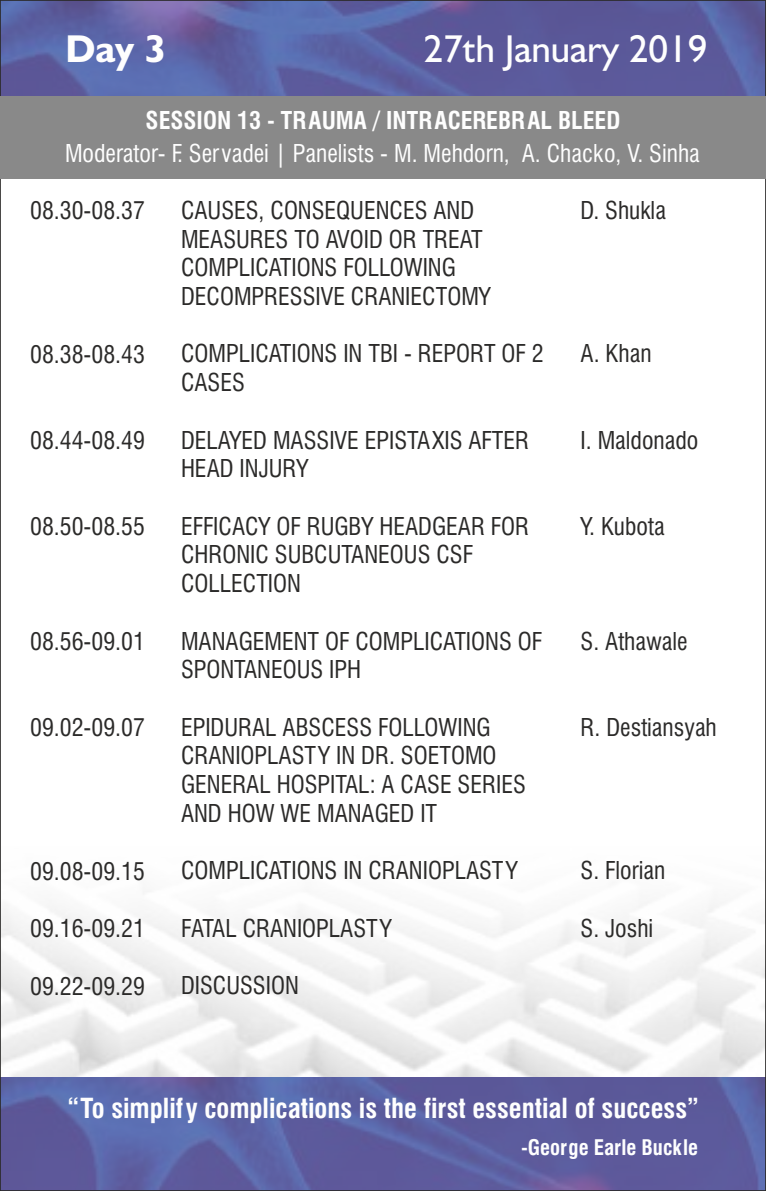
<style>
.page{position:relative;width:766px;height:1191px;background:#fff}
.page>*{position:absolute;margin:0;border:0;box-sizing:border-box;transform-origin:0 0}
.t1{font:39px "Humanist 521 BT";color:#fefefe}
.t2{font:700 39px "Humanist 521 BT";color:#fefefe}
.t3{font:700 condensed 27px "Halvett";color:#fefefe}
.t4{font:24px/28.8px "Halvett Condensed";color:#2b2a29}
.t5{font:24px "Halvett Condensed";color:#fefefe}
.t6{font:700 condensed 24px "Halvett";color:#fefefe}
.t7{font:700 condensed 21px "Halvett";color:#fefefe}
</style>
<div class="page">
<img style="left:3px;top:3px;width:759px;height:93px">
<img style="left:3px;top:1077px;width:759px;height:111px">
<div style="left:0;top:96px;width:765px;height:83px;background:#898989"></div>
<h1 class="t2" style="left:65px;top:32px;width:102px">Day 3</h1>
<h1 class="t1" style="left:423px;top:32px;width:285px">27th January 2019</h1>
<p class="t6" style="left:146px;top:106px;width:476px">SESSION 13 - TRAUMA / INTRACEREBRAL BLEED</p>
<p class="t5" style="left:65px;top:139px;width:636px">Moderator- F. Servadei | Panelists - M. Mehdorn, A. Chacko, V. Sinha</p>
<p class="t4" style="left:30px;top:196px;width:116px">08.30-08.37</p>
<p class="t4" style="left:30px;top:340px;width:116px">08.38-08.43</p>
<p class="t4" style="left:30px;top:426px;width:116px">08.44-08.49</p>
<p class="t4" style="left:30px;top:512px;width:116px">08.50-08.55</p>
<p class="t4" style="left:30px;top:627px;width:116px">08.56-09.01</p>
<p class="t4" style="left:30px;top:713px;width:116px">09.02-09.07</p>
<p class="t4" style="left:30px;top:856px;width:116px">09.08-09.15</p>
<p class="t4" style="left:30px;top:914px;width:116px">09.16-09.21</p>
<p class="t4" style="left:30px;top:971px;width:116px">09.22-09.29</p>
<p class="t4" style="left:181px;top:196px;width:311px">CAUSES, CONSEQUENCES AND<br>MEASURES TO AVOID OR TREAT<br>COMPLICATIONS FOLLOWING<br>DECOMPRESSIVE CRANIECTOMY</p>
<p class="t4" style="left:181px;top:339px;width:364px">COMPLICATIONS IN TBI - REPORT OF 2<br>CASES</p>
<p class="t4" style="left:181px;top:425px;width:349px">DELAYED MASSIVE EPISTAXIS AFTER<br>HEAD INJURY</p>
<p class="t4" style="left:181px;top:511px;width:349px">EFFICACY OF RUGBY HEADGEAR FOR<br>CHRONIC SUBCUTANEOUS CSF<br>COLLECTION</p>
<p class="t4" style="left:181px;top:626px;width:362px">MANAGEMENT OF COMPLICATIONS OF<br>SPONTANEOUS IPH</p>
<p class="t4" style="left:181px;top:712px;width:346px">EPIDURAL ABSCESS FOLLOWING<br>CRANIOPLASTY IN DR. SOETOMO<br>GENERAL HOSPITAL: A CASE SERIES<br>AND HOW WE MANAGED IT</p>
<p class="t4" style="left:181px;top:856px;width:338px">COMPLICATIONS IN CRANIOPLASTY</p>
<p class="t4" style="left:181px;top:913px;width:212px">FATAL CRANIOPLASTY</p>
<p class="t4" style="left:181px;top:971px;width:119px">DISCUSSION</p>
<p class="t4" style="left:580px;top:196px;width:87px">D. Shukla</p>
<p class="t4" style="left:580px;top:339px;width:72px">A. Khan</p>
<p class="t4" style="left:580px;top:425px;width:119px">I. Maldonado</p>
<p class="t4" style="left:580px;top:511px;width:86px">Y. Kubota</p>
<p class="t4" style="left:580px;top:626px;width:109px">S. Athawale</p>
<p class="t4" style="left:580px;top:712px;width:138px">R. Destiansyah</p>
<p class="t4" style="left:580px;top:856px;width:86px">S. Florian</p>
<p class="t4" style="left:580px;top:913px;width:74px">S. Joshi</p>
<p class="t3" style="left:67px;top:1092px;width:633px">“To simplify complications is the first essential of success”</p>
<p class="t7" style="left:521px;top:1134px;width:178px">-George Earle Buckle</p>
</div>
